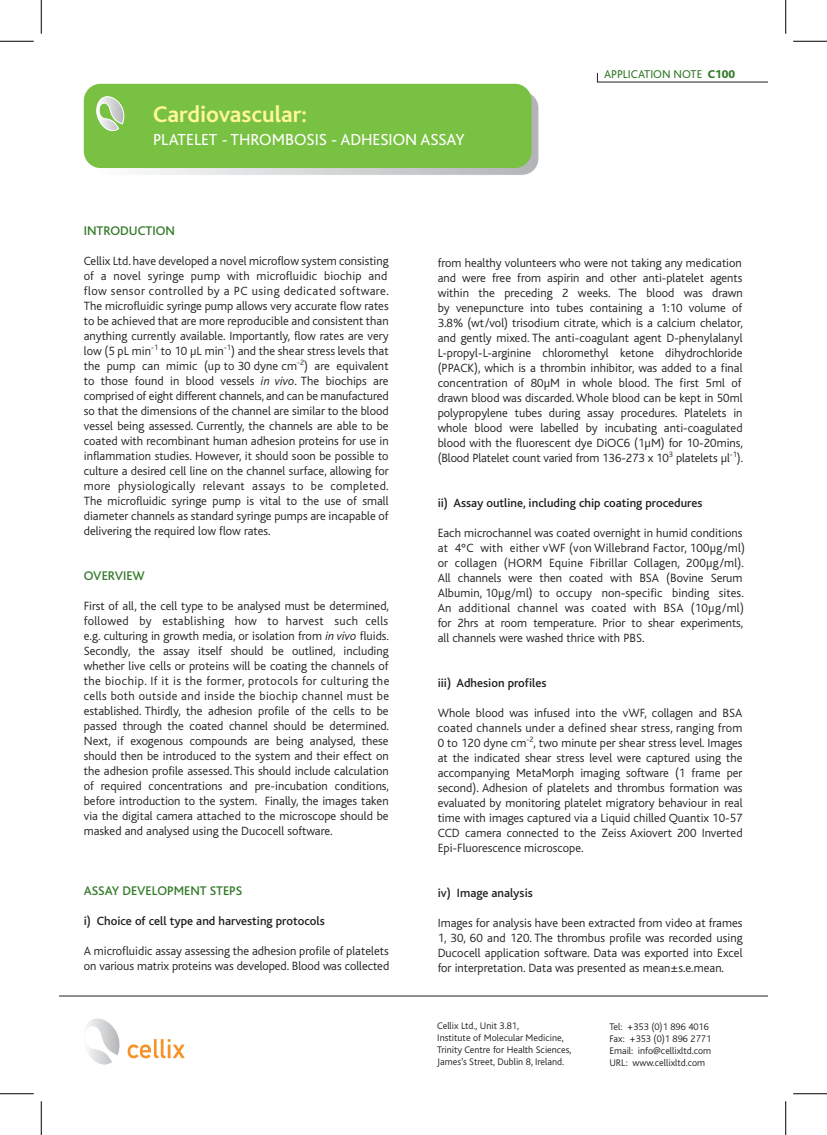
<style>
.page{position:relative;width:827px;height:1135px;background:#fff}
.page>*{position:absolute;margin:0;border:0;box-sizing:border-box;transform-origin:0 0}
.t1{font:700 23.75px "Bliss";color:#fff79a}
.t2{font:16.75px "Bliss";color:#fff}
.t3{font:500 13.12px "Bliss";color:#357b2b}
.t4{font:300 12.5px/15px "Bliss";color:#231f20}
.t5{font:500 12.5px "Bliss";color:#231f20}
.t6{font:11.88px "Bliss";color:#357b2b}
.t7{font:300 10px/12px "Bliss";color:#231f20}
.s1{font-weight:800}
.s2{font-style:italic}
</style>
<div class="page">
<svg style="left:128px;top:1039px;width:57px;height:19px"></svg>
<svg style="left:87px;top:1018px;width:33px;height:47px"></svg>
<svg style="left:91px;top:91px;width:448px;height:84px"></svg>
<div style="left:91px;top:91px;width:448px;height:85px;border:1px solid #fff;border-radius:17px"></div>
<div style="left:84px;top:84px;width:447px;height:84px;background:#79c142;border-radius:17px"></div>
<svg style="left:597px;top:73px;width:171px;height:9px"></svg>
<hr style="left:59px;top:996px;width:709px;height:1px;background:#231f20">
<svg style="left:96px;top:96px;width:29px;height:36px"></svg>
<hr style="left:0;top:41px;width:34px;height:1px;background:#000">
<hr style="left:793px;top:41px;width:34px;height:1px;background:#000">
<hr style="left:0;top:1093px;width:34px;height:1px;background:#000">
<hr style="left:793px;top:1093px;width:34px;height:1px;background:#000">
<hr style="left:41px;top:0;width:1px;height:34px;background:#000">
<hr style="left:41px;top:1101px;width:1px;height:34px;background:#000">
<hr style="left:785px;top:0;width:1px;height:34px;background:#000">
<hr style="left:785px;top:1101px;width:1px;height:34px;background:#000">
<h1 class="t1" style="left:153px;top:102px;width:155px">Cardiovascular:</h1>
<h2 class="t2" style="left:153px;top:131px;width:313px">PLATELET - THROMBOSIS - ADHESION ASSAY</h2>
<p class="t6" style="left:604px;top:68px;width:132px">APPLICATION NOTE <span class="s1">C100</span></p>
<p class="t3" style="left:84px;top:224px;width:93px">INTRODUCTION</p>
<p class="t4" style="left:84px;top:254px;width:306px">Cellix Ltd. have developed a novel microflow system consisting of a novel syringe pump with microfluidic biochip and flow sensor controlled by a PC using dedicated software.<br>The microfluidic syringe pump allows very accurate flow rates to be achieved that are more reproducible and consistent than anything currently available. Importantly, flow rates are very low (5 pL min<sup>-1</sup> to 10 µL min<sup>-1</sup>) and the shear stress levels that the pump can mimic (up to 30 dyne cm<sup>-2</sup>) are equivalent to those found in blood vessels <span class="s2">in vivo</span>. The biochips are comprised of eight different channels, and can be manufactured so that the dimensions of the channel are similar to the blood vessel being assessed. Currently, the channels are able to be coated with recombinant human adhesion proteins for use in inflammation studies. However, it should soon be possible to culture a desired cell line on the channel surface, allowing for more physiologically relevant assays to be completed.<br>The microfluidic syringe pump is vital to the use of small diameter channels as standard syringe pumps are incapable of delivering the required low flow rates.</p>
<p class="t3" style="left:84px;top:569px;width:63px">OVERVIEW</p>
<p class="t4" style="left:84px;top:599px;width:307px;text-align:justify">First of all, the cell type to be analysed must be determined, followed by establishing how to harvest such cells e.g. culturing in growth media, or isolation from <span class="s2">in vivo</span> fluids.<br>Secondly, the assay itself should be outlined, including whether live cells or proteins will be coating the channels of the biochip. If it is the former, protocols for culturing the cells both outside and inside the biochip channel must be established. Thirdly, the adhesion profile of the cells to be passed through the coated channel should be determined.<br>Next, if exogenous compounds are being analysed, these should then be introduced to the system and their effect on the adhesion profile assessed. This should include calculation of required concentrations and pre-incubation conditions, before introduction to the system. Finally, the images taken via the digital camera attached to the microscope should be masked and analysed using the Ducocell software.</p>
<p class="t3" style="left:84px;top:884px;width:160px">ASSAY DEVELOPMENT STEPS</p>
<p class="t5" style="left:84px;top:915px;width:242px">i) Choice of cell type and harvesting protocols</p>
<p class="t4" style="left:84px;top:944px;width:307px">A microfluidic assay assessing the adhesion profile of platelets on various matrix proteins was developed. Blood was collected</p>
<p class="t4" style="left:437px;top:256px;width:307px">from healthy volunteers who were not taking any medication and were free from aspirin and other anti-platelet agents within the preceding 2 weeks. The blood was drawn by venepuncture into tubes containing a 1:10 volume of 3.8% (wt/vol) trisodium citrate, which is a calcium chelator, and gently mixed. The anti-coagulant agent D-phenylalanyl L-propyl-L-arginine chloromethyl ketone dihydrochloride (PPACK), which is a thrombin inhibitor, was added to a final concentration of 80µM in whole blood. The first 5ml of drawn blood was discarded. Whole blood can be kept in 50ml polypropylene tubes during assay procedures. Platelets in whole blood were labelled by incubating anti-coagulated blood with the fluorescent dye DiOC6 (1µM) for 10-20mins, (Blood Platelet count varied from 136-273 x 10<sup>3</sup> platelets µl<sup>-1</sup>).</p>
<p class="t5" style="left:437px;top:496px;width:266px">ii) Assay outline, including chip coating procedures</p>
<p class="t4" style="left:437px;top:526px;width:309px">Each microchannel was coated overnight in humid conditions at 4°C with either vWF (von Willebrand Factor, 100µg/ml) or collagen (HORM Equine Fibrillar Collagen, 200µg/ml).<br>All channels were then coated with BSA (Bovine Serum Albumin, 10µg/ml) to occupy non-specific binding sites.<br>An additional channel was coated with BSA (10µg/ml) for 2hrs at room temperature. Prior to shear experiments, all channels were washed thrice with PBS.</p>
<p class="t5" style="left:437px;top:676px;width:110px">iii) Adhesion profiles</p>
<p class="t4" style="left:437px;top:706px;width:306px;text-align:justify">Whole blood was infused into the vWF, collagen and BSA coated channels under a defined shear stress, ranging from 0 to 120 dyne cm<sup>-2</sup>, two minute per shear stress level. Images at the indicated shear stress level were captured using the accompanying MetaMorph imaging software (1 frame per second). Adhesion of platelets and thrombus formation was evaluated by monitoring platelet migratory behaviour in real time with images captured via a Liquid chilled Quantix 10-57<br>CCD camera connected to the Zeiss Axiovert 200 Inverted Epi-Fluorescence microscope.</p>
<p class="t5" style="left:437px;top:886px;width:97px">iv) Image analysis</p>
<p class="t4" style="left:437px;top:916px;width:306px;text-align:justify">Images for analysis have been extracted from video at frames 1, 30, 60 and 120. The thrombus profile was recorded using Ducocell application software. Data was exported into Excel for interpretation. Data was presented as mean±s.e.mean.</p>
<p class="t7" style="left:437px;top:1020px;width:136px">Cellix Ltd., Unit 3.81,<br>Institute of Molecular Medicine,<br>Trinity Centre for Health Sciences,<br>James’s Street, Dublin 8, Ireland.</p>
<p class="t7" style="left:609px;top:1020px;width:103px">Tel: +353 (0)1 896 4016<br>Fax: +353 (0)1 896 2771<br>Email: info@cellixltd.com<br>URL: www.cellixltd.com</p>
</div>
